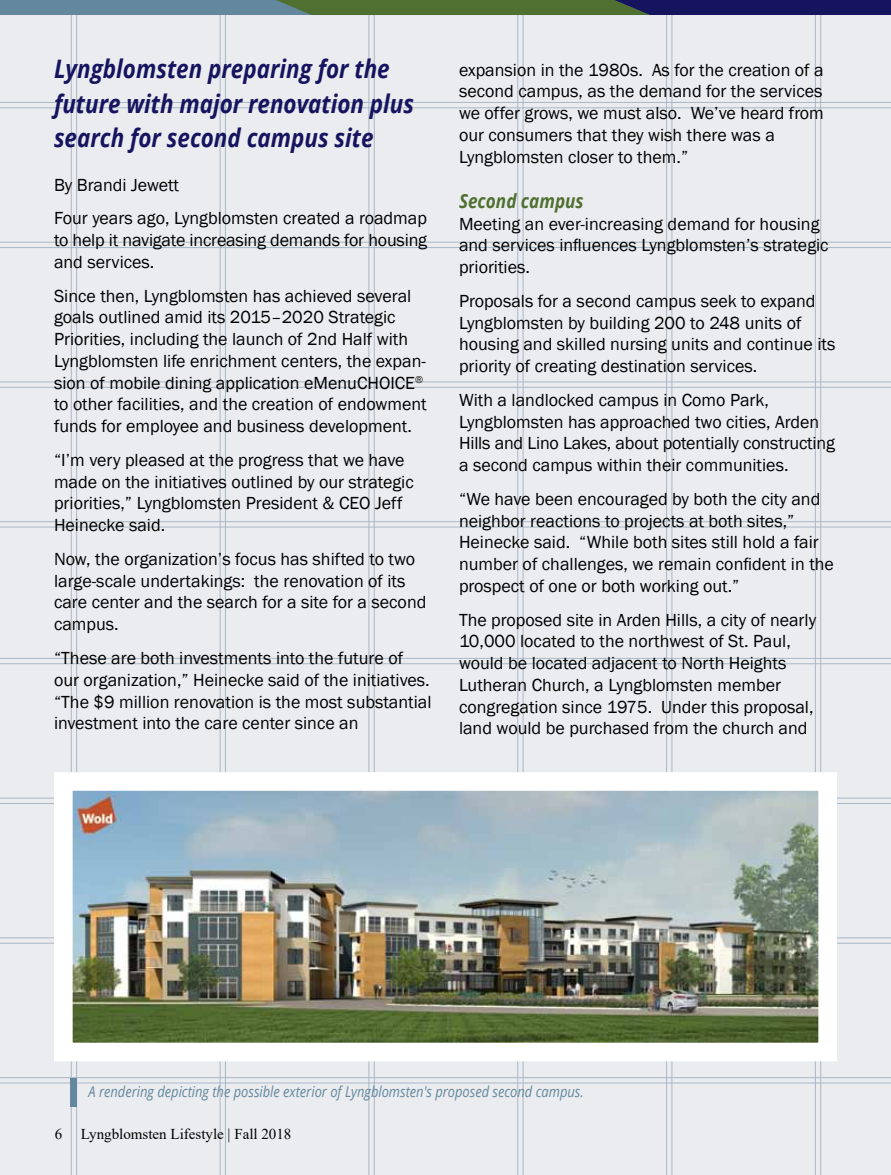
<style>
.page{position:relative;width:891px;height:1175px;background:#fff}
.page>*{position:absolute;margin:0;border:0;box-sizing:border-box;transform-origin:0 0}
.t1{font:italic 700 25.5px/34.5px "Open Sans";color:#16145f;scale:.88 1}
.t2{font:italic 700 19.5px "Open Sans";color:#507031;scale:.88 1}
.t3{font:18px/21.8px "Franklin Gothic";color:#000}
.t4{font:italic 15px "Open Sans";color:#63879d;scale:.86 1}
.t5{font:15px "Times New Roman";color:#000}
</style>
<div class="page">
<div style="left:0;top:0;width:891px;height:1174px;background:#eaecef"></div>
<hr style="left:0;top:102px;width:891px;height:1px;background:#aab8c6">
<hr style="left:0;top:658px;width:891px;height:1px;background:#aab8c6">
<hr style="left:0;top:242px;width:891px;height:1px;background:#aab8c6">
<hr style="left:0;top:798px;width:891px;height:1px;background:#aab8c6">
<hr style="left:0;top:382px;width:891px;height:1px;background:#aab8c6">
<hr style="left:0;top:937px;width:891px;height:1px;background:#aab8c6">
<hr style="left:0;top:521px;width:891px;height:1px;background:#aab8c6">
<hr style="left:0;top:1077px;width:891px;height:1px;background:#aab8c6">
<hr style="left:225px;top:0;width:1px;height:1174px;background:#aab8c6">
<hr style="left:220px;top:0;width:1px;height:1174px;background:#aab8c6">
<hr style="left:374px;top:0;width:1px;height:1174px;background:#aab8c6">
<hr style="left:369px;top:0;width:1px;height:1174px;background:#aab8c6">
<hr style="left:523px;top:0;width:1px;height:1174px;background:#aab8c6">
<hr style="left:517px;top:0;width:1px;height:1174px;background:#aab8c6">
<hr style="left:672px;top:0;width:1px;height:1174px;background:#aab8c6">
<hr style="left:666px;top:0;width:1px;height:1174px;background:#aab8c6">
<hr style="left:820px;top:0;width:1px;height:1174px;background:#aab8c6">
<hr style="left:815px;top:0;width:1px;height:1174px;background:#aab8c6">
<hr style="left:0;top:108px;width:891px;height:1px;background:#aab8c6">
<hr style="left:0;top:663px;width:891px;height:1px;background:#aab8c6">
<hr style="left:0;top:247px;width:891px;height:1px;background:#aab8c6">
<hr style="left:0;top:803px;width:891px;height:1px;background:#aab8c6">
<hr style="left:0;top:387px;width:891px;height:1px;background:#aab8c6">
<hr style="left:0;top:943px;width:891px;height:1px;background:#aab8c6">
<hr style="left:0;top:527px;width:891px;height:1px;background:#aab8c6">
<hr style="left:0;top:1082px;width:891px;height:1px;background:#aab8c6">
<hr style="left:76px;top:0;width:1px;height:1174px;background:#aab8c6">
<hr style="left:71px;top:0;width:1px;height:1174px;background:#aab8c6">
<svg style="left:0;top:0;width:891px;height:15px;background:#455d62"></svg>
<img style="left:45px;top:762px;width:801px;height:308px">
<div style="left:70px;top:1078px;width:6px;height:28px;background:#63879d"></div>
<h1 class="t1" style="left:54px;top:51px;width:411px">Lyngblomsten preparing for the future with major renovation plus search for second campus site</h1>
<p class="t3" style="left:54px;top:168px;width:375px;line-height:33.8px">By Brandi Jewett<br>Four years ago, Lyngblomsten created a roadmap</p>
<p class="t3" style="left:54px;top:230px;width:375px">to help it navigate increasing demands for housing and services.</p>
<p class="t3" style="left:54px;top:285px;width:374px">Since then, Lyngblomsten has achieved several goals outlined amid its 2015–2020 Strategic Priorities, including the launch of 2nd Half with Lyngblomsten life enrichment centers, the expan&shy;sion of mobile dining application eMenuCHOICE<sup>® </sup>to other facilities, and the creation of endowment funds for employee and business development.</p>
<p class="t3" style="left:54px;top:449px;width:361px">“I’m very pleased at the progress that we have made on the initiatives outlined by our strategic priorities,” Lyngblomsten President &amp; CEO Jeff Heinecke said.</p>
<p class="t3" style="left:54px;top:548px;width:374px">Now, the organization’s focus has shifted to two large-scale undertakings: the renovation of its care center and the search for a site for a second campus.</p>
<p class="t3" style="left:54px;top:647px;width:379px">“These are both investments into the future of our organization,” Heinecke said of the initiatives. “The $9 million renovation is the most substantial investment into the care center since an</p>
<p class="t3" style="left:459px;top:59px;width:366px">expansion in the 1980s. As for the creation of a second campus, as the demand for the services we offer grows, we must also. We’ve heard from our consumers that they wish there was a Lyngblomsten closer to them.”</p>
<p class="t2" style="left:459px;top:187px;width:143px">Second campus</p>
<p class="t3" style="left:459px;top:213px;width:371px">Meeting an ever-increasing demand for housing and services influences Lyngblomsten’s strategic priorities.</p>
<p class="t3" style="left:459px;top:290px;width:378px">Proposals for a second campus seek to expand Lyngblomsten by building 200 to 248 units of housing and skilled nursing units and continue its priority of creating destination services.</p>
<p class="t3" style="left:459px;top:389px;width:377px">With a landlocked campus in Como Park, Lyngblomsten has approached two cities, Arden Hills and Lino Lakes, about potentially constructing a second campus within their communities.</p>
<p class="t3" style="left:459px;top:488px;width:377px">“We have been encouraged by both the city and neighbor reactions to projects at both sites,” Heinecke said. “While both sites still hold a fair number of challenges, we remain confident in the prospect of one or both working out.”</p>
<p class="t3" style="left:459px;top:609px;width:359px">The proposed site in Arden Hills, a city of nearly 10,000 located to the northwest of St. Paul, would be located adjacent to North Heights Lutheran Church, a Lyngblomsten member congregation since 1975. Under this proposal, land would be purchased from the church and</p>
<p class="t4" style="left:89px;top:1080px;width:577px">A rendering depicting the possible exterior of Lyngblomsten's proposed second campus.</p>
<p class="t5" style="left:55px;top:1123px;width:9px">6</p>
<p class="t5" style="left:81px;top:1123px;width:212px">Lyngblomsten Lifestyle | Fall 2018</p>
</div>
